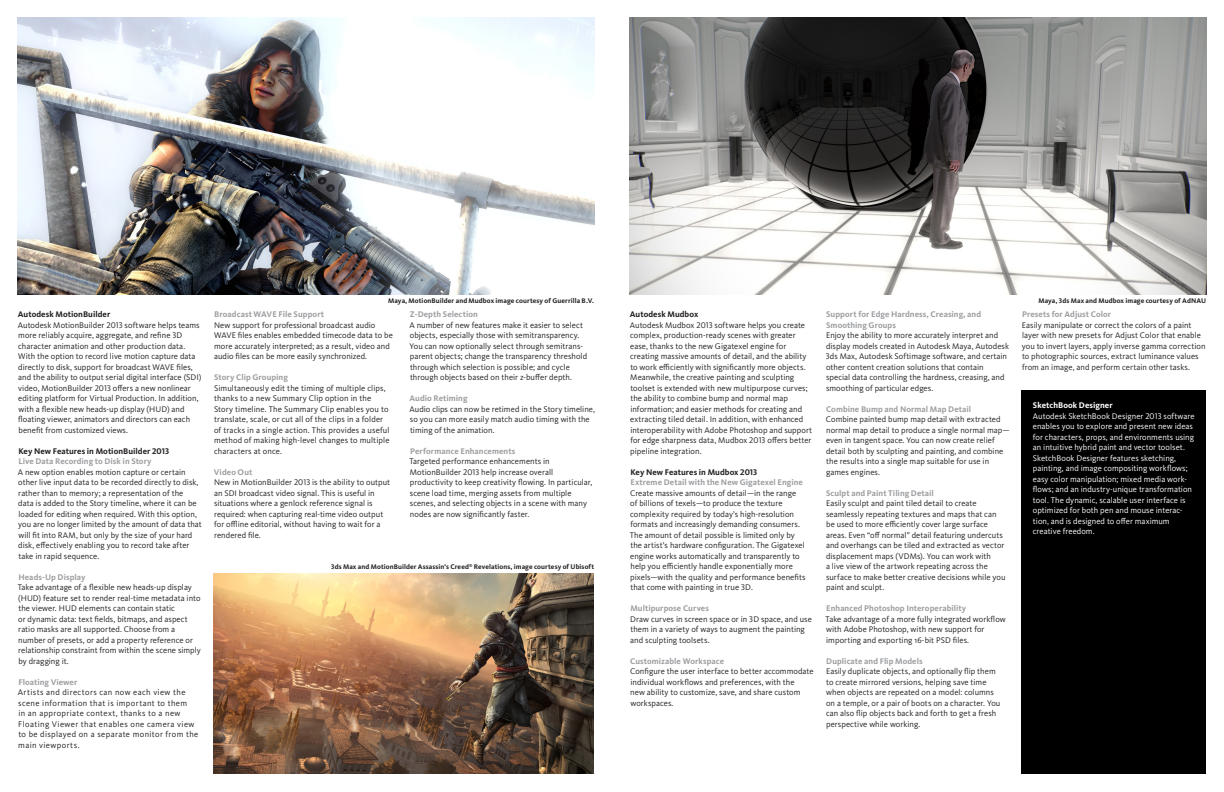
<style>
.page{position:relative;width:1224px;height:792px;background:#fff}
.page>*{position:absolute;margin:0;border:0;box-sizing:border-box;transform-origin:0 0}
.Common_-_body_text{font:8.5px/10.5px "Kievit Pro";letter-spacing:.005em;color:#231f20}
.Common_-_body_text_w{font:8.5px/10.5px "Kievit Pro";color:#fff}
.M_E_Subheading{font:700 8.5px/10.5px "Kievit Pro";letter-spacing:.005em;color:#9d9fa2}
.Common_-_body_text-2{font:8.5px/10.5px "Kievit Pro";letter-spacing:.045em;color:#231f20}
.M_E_text_heading{font:700 8.5px "Kievit Pro";letter-spacing:.005em;color:#231f20}
.Common_-_body_text_w-2{font:700 8.5px "Kievit Pro";letter-spacing:.005em;color:#fff}
.Common_-_caption_hea{font:700 7px "Kievit Pro";letter-spacing:.01em;color:#231f20}
</style>
<div class="page">
<div style="left:1022px;top:390px;width:184px;height:384px;background:#000"></div>
<img style="left:214px;top:573px;width:380px;height:201px">
<img style="left:630px;top:18px;width:576px;height:276px">
<img style="left:18px;top:18px;width:576px;height:276px">
<p class="M_E_text_heading" style="left:18px;top:309px;width:94px">Autodesk MotionBuilder</p>
<p class="Common_-_body_text" style="left:18px;top:320px;width:185px">Autodesk MotionBuilder 2013 software helps teams more reliably acquire, aggregate, and refine 3D character animation and other production data.<br>With the option to record live motion capture data directly to disk, support for broadcast WAVE files, and the ability to output serial digital interface (SDI) video, MotionBuilder 2013 offers a new nonlinear editing platform for Virtual Production. In addition, with a flexible new heads-up display (HUD) and floating viewer, animators and directors can each benefit from customized views.</p>
<p class="M_E_text_heading" style="left:18px;top:446px;width:152px">Key New Features in MotionBuilder 2013</p>
<p class="M_E_Subheading" style="left:18px;top:456px;width:135px">Live Data Recording to Disk in Story</p>
<p class="Common_-_body_text" style="left:18px;top:467px;width:186px">A new option enables motion capture or certain other live input data to be recorded directly to disk, rather than to memory; a representation of the<br>data is added to the Story timeline, where it can be loaded for editing when required. With this option, you are no longer limited by the amount of data that will fit into RAM, but only by the size of your hard disk, effectively enabling you to record take after take in rapid sequence.</p>
<p class="M_E_Subheading" style="left:18px;top:572px;width:69px">Heads-Up Display</p>
<p class="Common_-_body_text" style="left:18px;top:582px;width:185px">Take advantage of a flexible new heads-up display (HUD) feature set to render real-time metadata into the viewer. HUD elements can contain static<br>or dynamic data: text fields, bitmaps, and aspect ratio masks are all supported. Choose from a number of presets, or add a property reference or relationship constraint from within the scene simply by dragging it.</p>
<p class="M_E_Subheading" style="left:18px;top:677px;width:60px">Floating Viewer</p>
<p class="Common_-_body_text-2" style="left:18px;top:687px;width:182px">Artists and directors can now each view the scene information that is important to them<br>in an appropriate context, thanks to a new Floating Viewer that enables one camera view to be displayed on a separate monitor from the main viewports.</p>
<p class="Common_-_caption_hea" style="left:388px;top:296px;width:207px">Maya, MotionBuilder and Mudbox image courtesy of Guerrilla B.V.</p>
<p class="M_E_Subheading" style="left:214px;top:309px;width:111px">Broadcast WAVE File Support</p>
<p class="Common_-_body_text" style="left:214px;top:320px;width:180px">New support for professional broadcast audio WAVE files enables embedded timecode data to be more accurately interpreted; as a result, video and audio files can be more easily synchronized.</p>
<p class="M_E_Subheading" style="left:214px;top:372px;width:75px">Story Clip Grouping</p>
<p class="Common_-_body_text" style="left:214px;top:383px;width:177px">Simultaneously edit the timing of multiple clips, thanks to a new Summary Clip option in the Story timeline. The Summary Clip enables you to translate, scale, or cut all of the clips in a folder of tracks in a single action. This provides a useful method of making high-level changes to multiple characters at once.</p>
<p class="M_E_Subheading" style="left:214px;top:467px;width:40px">Video Out</p>
<p class="Common_-_body_text" style="left:214px;top:477px;width:178px">New in MotionBuilder 2013 is the ability to output an SDI broadcast video signal. This is useful in situations where a genlock reference signal is required: when capturing real-time video output for offline editorial, without having to wait for a rendered file.</p>
<p class="M_E_Subheading" style="left:410px;top:309px;width:69px">Z-Depth Selection</p>
<p class="Common_-_body_text" style="left:409px;top:320px;width:179px">A number of new features make it easier to select objects, especially those with semitransparency.<br>You can now optionally select through semitrans&shy;parent objects; change the transparency threshold through which selection is possible; and cycle through objects based on their z-buffer depth.</p>
<p class="M_E_Subheading" style="left:410px;top:393px;width:60px">Audio Retiming</p>
<p class="Common_-_body_text" style="left:409px;top:404px;width:187px">Audio clips can now be retimed in the Story timeline, so you can more easily match audio timing with the timing of the animation.</p>
<p class="M_E_Subheading" style="left:410px;top:446px;width:107px">Performance Enhancements</p>
<p class="Common_-_body_text" style="left:409px;top:456px;width:184px">Targeted performance enhancements in MotionBuilder 2013 help increase overall productivity to keep creativity flowing. In particular, scene load time, merging assets from multiple scenes, and selecting objects in a scene with many nodes are now significantly faster.</p>
<p class="Common_-_caption_hea" style="left:331px;top:562px;width:264px">3ds Max and MotionBuilder Assassin’s Creed<sup>®</sup> Revelations, image courtesy of Ubisoft</p>
<p class="M_E_text_heading" style="left:630px;top:309px;width:70px">Autodesk Mudbox</p>
<p class="Common_-_body_text" style="left:630px;top:320px;width:184px">Autodesk Mudbox 2013 software helps you create complex, production-ready scenes with greater ease, thanks to the new Gigatexel engine for creating massive amounts of detail, and the ability to work efficiently with significantly more objects.<br>Meanwhile, the creative painting and sculpting toolset is extended with new multipurpose curves; the ability to combine bump and normal map information; and easier methods for creating and extracting tiled detail. In addition, with enhanced interoperability with Adobe Photoshop and support for edge sharpness data, Mudbox 2013 offers better pipeline integration.</p>
<p class="M_E_text_heading" style="left:630px;top:467px;width:128px">Key New Features in Mudbox 2013</p>
<p class="M_E_Subheading" style="left:630px;top:477px;width:174px">Extreme Detail with the New Gigatexel Engine</p>
<p class="Common_-_body_text" style="left:630px;top:488px;width:177px">Create massive amounts of detail—in the range<br>of billions of texels—to produce the texture complexity required by today’s high-resolution formats and increasingly demanding consumers.<br>The amount of detail possible is limited only by the artist’s hardware configuration. The Gigatexel engine works automatically and transparently to help you efficiently handle exponentially more pixels—with the quality and performance benefits that come with painting in true 3D.</p>
<p class="M_E_Subheading" style="left:630px;top:603px;width:80px">Multipurpose Curves</p>
<p class="Common_-_body_text" style="left:630px;top:614px;width:183px">Draw curves in screen space or in 3D space, and use them in a variety of ways to augment the painting and sculpting toolsets.</p>
<p class="M_E_Subheading" style="left:630px;top:656px;width:95px">Customizable Workspace</p>
<p class="Common_-_body_text" style="left:630px;top:666px;width:185px">Configure the user interface to better accommodate individual workflows and preferences, with the<br>new ability to customize, save, and share custom workspaces.</p>
<p class="M_E_Subheading" style="left:826px;top:309px;width:157px">Support for Edge Hardness, Creasing, and<br>Smoothing Groups</p>
<p class="Common_-_body_text" style="left:826px;top:330px;width:185px">Enjoy the ability to more accurately interpret and display models created in Autodesk Maya, Autodesk 3ds Max, Autodesk Softimage software, and certain other content creation solutions that contain special data controlling the hardness, creasing, and smoothing of particular edges.</p>
<p class="M_E_Subheading" style="left:826px;top:404px;width:147px">Combine Bump and Normal Map Detail</p>
<p class="Common_-_body_text" style="left:826px;top:414px;width:185px">Combine painted bump map detail with extracted normal map detail to produce a single normal map— even in tangent space. You can now create relief detail both by sculpting and painting, and combine the results into a single map suitable for use in games engines.</p>
<p class="M_E_Subheading" style="left:826px;top:488px;width:109px">Sculpt and Paint Tiling Detail</p>
<p class="Common_-_body_text" style="left:826px;top:498px;width:181px">Easily sculpt and paint tiled detail to create seamlessly repeating textures and maps that can be used to more efficiently cover large surface areas. Even “off normal” detail featuring undercuts and overhangs can be tiled and extracted as vector displacement maps (VDMs). You can work with<br>a live view of the artwork repeating across the surface to make better creative decisions while you paint and sculpt.</p>
<p class="M_E_Subheading" style="left:826px;top:603px;width:142px">Enhanced Photoshop Interoperability</p>
<p class="Common_-_body_text" style="left:826px;top:614px;width:182px">Take advantage of a more fully integrated workflow with Adobe Photoshop, with new support for importing and exporting 16-bit PSD files.</p>
<p class="M_E_Subheading" style="left:826px;top:656px;width:98px">Duplicate and Flip Models</p>
<p class="Common_-_body_text" style="left:826px;top:666px;width:176px">Easily duplicate objects, and optionally flip them to create mirrored versions, helping save time when objects are repeated on a model: columns on a temple, or a pair of boots on a character. You can also flip objects back and forth to get a fresh perspective while working.</p>
<p class="Common_-_caption_hea" style="left:1038px;top:296px;width:169px">Maya, 3ds Max and Mudbox image courtesy of AdNAU</p>
<p class="M_E_Subheading" style="left:1022px;top:309px;width:91px">Presets for Adjust Color</p>
<p class="Common_-_body_text" style="left:1022px;top:320px;width:185px">Easily manipulate or correct the colors of a paint layer with new presets for Adjust Color that enable you to invert layers, apply inverse gamma correction to photographic sources, extract luminance values from an image, and perform certain other tasks.</p>
<p class="Common_-_body_text_w-2" style="left:1033px;top:400px;width:81px">SketchBook Designer</p>
<p class="Common_-_body_text_w" style="left:1033px;top:410px;width:163px">Autodesk SketchBook Designer 2013 software enables you to explore and present new ideas for characters, props, and environments using an intuitive hybrid paint and vector toolset.<br>SketchBook Designer features sketching, painting, and image compositing workflows; easy color manipulation; mixed media work&shy;flows; and an industry-unique transformation tool. The dynamic, scalable user interface is optimized for both pen and mouse interac&shy;tion, and is designed to offer maximum creative freedom.</p>
</div>
